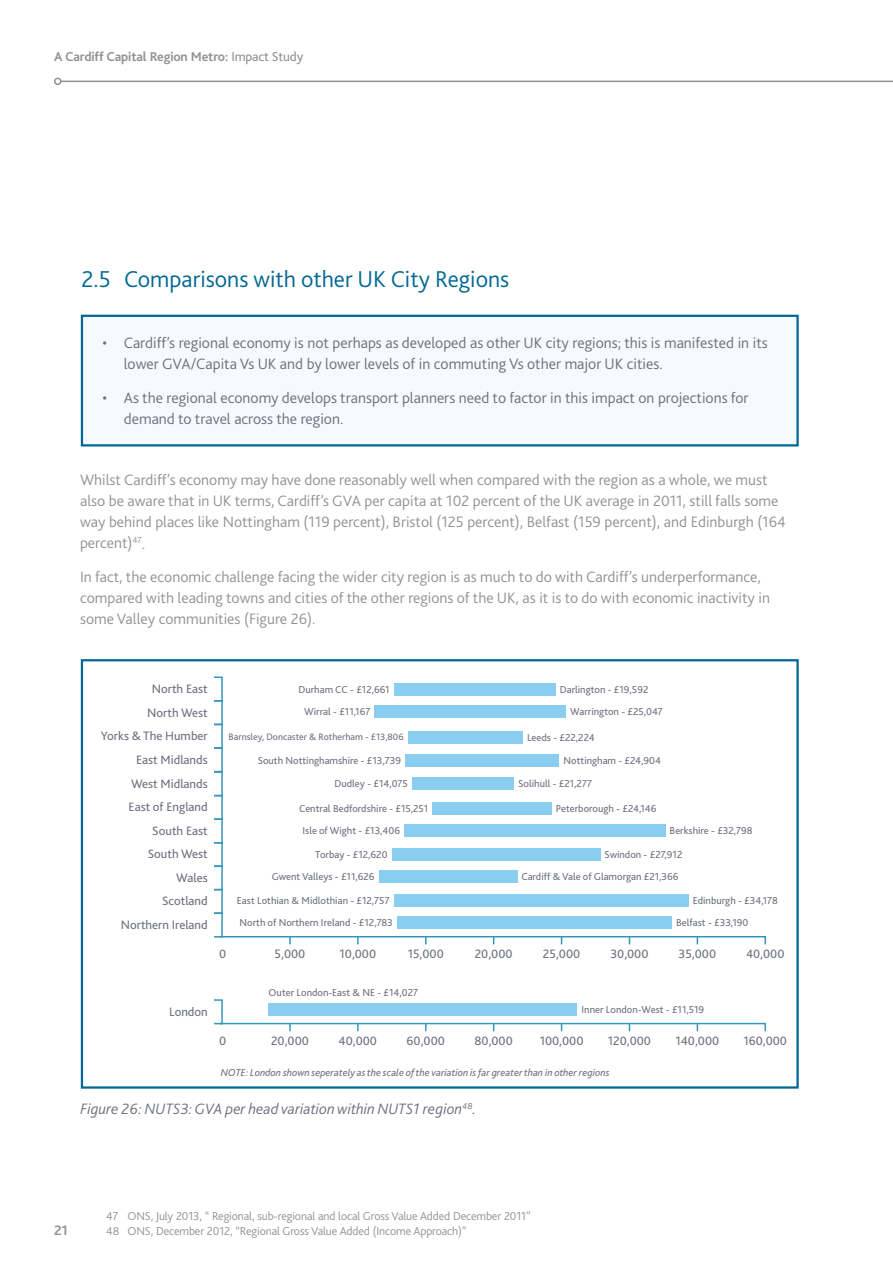
<style>
.page{position:relative;width:893px;height:1263px;background:#fff}
.page>*{position:absolute;margin:0;border:0;box-sizing:border-box;transform-origin:0 0}
.Bid_Body_Text{font:300 24px "Bliss 2";color:#006893}
.Bid_Body_Text-2{font:300 15.75px/21px "Bliss 2";color:#919295}
.t1{font:300 15.75px/21px "Bliss 2";color:#6c707c}
.Bid_Intro_text{font:italic 300 15.75px "Bliss 2";color:#6c707c}
.Bid_Intro_text-2{font:700 14.25px "Bliss 2";color:#919295}
.t2{font:700 13.5px "Bliss 2";letter-spacing:-.01em;color:#919295}
.t3{font:12.75px "Bliss 2";color:#6c707c}
.title_front{font:300 12px "Bliss 2";letter-spacing:-.01em;color:#919295}
.t4{font:10.5px "Bliss 2";color:#6c707c}
.t5{font:italic 10.5px "Bliss 2";color:#6c707c}
.t6{font:9.75px "Bliss 2";color:#6c707c}
.s1{font-weight:400}
</style>
<div class="page">
<hr style="left:61px;top:81px;width:832px;height:1px;background:#919295">
<div style="left:54px;top:78px;width:8px;height:7px;border:2px solid #919295;border-radius:50%"></div>
<div style="left:81px;top:315px;width:718px;height:131px;background:#f4fafd;border:2px solid #006893"></div>
<div style="left:191px;top:676px;width:32px;height:26px;border:2px solid #3596ba"></div>
<div style="left:191px;top:700px;width:32px;height:25px;border:2px solid #3596ba"></div>
<div style="left:191px;top:724px;width:32px;height:25px;border:2px solid #3596ba"></div>
<div style="left:191px;top:747px;width:32px;height:25px;border:2px solid #3596ba"></div>
<div style="left:191px;top:771px;width:32px;height:25px;border:2px solid #3596ba"></div>
<div style="left:191px;top:795px;width:32px;height:25px;border:2px solid #3596ba"></div>
<div style="left:191px;top:818px;width:32px;height:25px;border:2px solid #3596ba"></div>
<div style="left:191px;top:842px;width:32px;height:25px;border:2px solid #3596ba"></div>
<div style="left:191px;top:865px;width:32px;height:25px;border:2px solid #3596ba"></div>
<div style="left:191px;top:889px;width:32px;height:25px;border:2px solid #3596ba"></div>
<div style="left:191px;top:912px;width:32px;height:25px;border:2px solid #3596ba"></div>
<div style="left:180px;top:674px;width:34px;height:266px;background:#fff"></div>
<svg style="left:218px;top:935px;width:548px;height:10px"></svg>
<div style="left:375px;top:705px;width:191px;height:13px;background:#89cef1"></div>
<div style="left:408px;top:731px;width:115px;height:12px;background:#89cef1"></div>
<div style="left:405px;top:754px;width:154px;height:13px;background:#89cef1"></div>
<div style="left:412px;top:777px;width:102px;height:13px;background:#89cef1"></div>
<div style="left:433px;top:802px;width:119px;height:13px;background:#89cef1"></div>
<div style="left:404px;top:824px;width:261px;height:13px;background:#89cef1"></div>
<div style="left:392px;top:848px;width:208px;height:13px;background:#89cef1"></div>
<div style="left:379px;top:870px;width:138px;height:13px;background:#89cef1"></div>
<div style="left:394px;top:894px;width:295px;height:13px;background:#89cef1"></div>
<div style="left:397px;top:916px;width:275px;height:13px;background:#89cef1"></div>
<div style="left:394px;top:683px;width:162px;height:12px;background:#89cef1"></div>
<div style="left:191px;top:999px;width:32px;height:25px;border:2px solid #3596ba"></div>
<div style="left:180px;top:993px;width:34px;height:34px;background:#fff"></div>
<svg style="left:218px;top:1022px;width:548px;height:10px"></svg>
<div style="left:269px;top:1003px;width:308px;height:13px;background:#89cef1"></div>
<div style="left:81px;top:659px;width:718px;height:430px;border:2px solid #006893"></div>
<p class="t2" style="left:54px;top:48px;width:251px">A Cardiff Capital Region Metro: <span class="s1">Impact Study</span></p>
<p class="Bid_Body_Text" style="left:82px;top:264px;width:429px">2.5 Comparisons with other UK City Regions</p>
<p class="t1" style="left:124px;top:332px;width:646px;text-indent:-21px">• Cardiff’s regional economy is not perhaps as developed as other UK city regions; this is manifested in its lower GVA/Capita Vs UK and by lower levels of in commuting Vs other major UK cities.</p>
<p class="t1" style="left:124px;top:386px;width:626px;text-indent:-21px">• As the regional economy develops transport planners need to factor in this impact on projections for demand to travel across the region.</p>
<p class="Bid_Body_Text-2" style="left:80px;top:469px;width:707px">Whilst Cardiff’s economy may have done reasonably well when compared with the region as a whole, we must also be aware that in UK terms, Cardiff’s GVA per capita at 102 percent of the UK average in 2011, still falls some way behind places like Nottingham (119 percent), Bristol (125 percent), Belfast (159 percent), and Edinburgh (164 percent)<sup>47</sup>.</p>
<p class="Bid_Body_Text-2" style="left:80px;top:566px;width:691px">In fact, the economic challenge facing the wider city region is as much to do with Cardiff’s underperformance, compared with leading towns and cities of the other regions of the UK, as it is to do with economic inactivity in some Valley communities (Figure 26).</p>
<p class="t3" style="left:152px;top:681px;width:58px">North East</p>
<p class="t3" style="left:147px;top:704px;width:62px">North West</p>
<p class="t3" style="left:101px;top:728px;width:108px">Yorks &amp; The Humber</p>
<p class="t3" style="left:136px;top:751px;width:73px">East Midlands</p>
<p class="t3" style="left:131px;top:775px;width:78px">West Midlands</p>
<p class="t3" style="left:129px;top:799px;width:81px">East of England</p>
<p class="t3" style="left:152px;top:823px;width:57px">South East</p>
<p class="t3" style="left:148px;top:846px;width:62px">South West</p>
<p class="t3" style="left:176px;top:869px;width:33px">Wales</p>
<p class="t3" style="left:162px;top:893px;width:47px">Scotland</p>
<p class="t3" style="left:121px;top:917px;width:89px">Northern Ireland</p>
<p class="t3" style="left:169px;top:1003px;width:40px">London</p>
<p class="t4" style="left:298px;top:682px;width:93px">Durham CC - £12,661</p>
<p class="t4" style="left:304px;top:705px;width:68px">Wirral - £11,167</p>
<p class="t6" style="left:229px;top:731px;width:177px">Barnsley, Doncaster &amp; Rotherham - £13,806</p>
<p class="t4" style="left:258px;top:754px;width:145px">South Nottinghamshire - £13,739</p>
<p class="t4" style="left:334px;top:777px;width:75px">Dudley - £14,075</p>
<p class="t4" style="left:299px;top:802px;width:131px">Central Bedfordshire - £15,251</p>
<p class="t4" style="left:303px;top:824px;width:99px">Isle of Wight - £13,406</p>
<p class="t4" style="left:315px;top:848px;width:74px">Torbay - £12,620</p>
<p class="t4" style="left:272px;top:870px;width:104px">Gwent Valleys - £11,626</p>
<p class="t4" style="left:237px;top:894px;width:154px">East Lothian &amp; Midlothian - £12,757</p>
<p class="t4" style="left:240px;top:916px;width:155px">North of Northern Ireland - £12,783</p>
<p class="t4" style="left:560px;top:682px;width:90px">Darlington - £19,592</p>
<p class="t4" style="left:570px;top:705px;width:94px">Warrington - £25,047</p>
<p class="t4" style="left:527px;top:731px;width:69px">Leeds - £22,224</p>
<p class="t4" style="left:564px;top:754px;width:99px">Nottingham - £24,904</p>
<p class="t4" style="left:518px;top:777px;width:75px">Solihull - £21,277</p>
<p class="t4" style="left:556px;top:802px;width:102px">Peterborough - £24,146</p>
<p class="t4" style="left:670px;top:824px;width:84px">Berkshire - £32,798</p>
<p class="t4" style="left:604px;top:848px;width:79px">Swindon - £27,912</p>
<p class="t4" style="left:521px;top:870px;width:159px">Cardiff &amp; Vale of Glamorgan £21,366</p>
<p class="t4" style="left:693px;top:894px;width:87px">Edinburgh - £34,178</p>
<p class="t4" style="left:676px;top:916px;width:74px">Belfast - £33,190</p>
<p class="t3" style="left:219px;top:946px;width:9px">0</p>
<p class="t3" style="left:275px;top:946px;width:32px">5,000</p>
<p class="t3" style="left:340px;top:946px;width:38px">10,000</p>
<p class="t3" style="left:408px;top:946px;width:38px">15,000</p>
<p class="t3" style="left:475px;top:946px;width:39px">20,000</p>
<p class="t3" style="left:543px;top:946px;width:39px">25,000</p>
<p class="t3" style="left:610px;top:946px;width:40px">30,000</p>
<p class="t3" style="left:679px;top:946px;width:39px">35,000</p>
<p class="t3" style="left:746px;top:946px;width:40px">40,000</p>
<p class="t4" style="left:269px;top:986px;width:151px">Outer London-East &amp; NE - £14,027</p>
<p class="t4" style="left:582px;top:1003px;width:124px">Inner London-West - £11,519</p>
<p class="t3" style="left:219px;top:1033px;width:9px">0</p>
<p class="t3" style="left:271px;top:1033px;width:39px">20,000</p>
<p class="t3" style="left:339px;top:1033px;width:40px">40,000</p>
<p class="t3" style="left:407px;top:1033px;width:40px">60,000</p>
<p class="t3" style="left:474px;top:1033px;width:40px">80,000</p>
<p class="t3" style="left:540px;top:1033px;width:45px">100,000</p>
<p class="t3" style="left:608px;top:1033px;width:45px">120,000</p>
<p class="t3" style="left:675px;top:1033px;width:45px">140,000</p>
<p class="t3" style="left:743px;top:1033px;width:45px">160,000</p>
<p class="t5" style="left:221px;top:1066px;width:390px">NOTE: London shown seperately as the scale of the variation is far greater than in other regions</p>
<p class="Bid_Intro_text" style="left:80px;top:1099px;width:397px">Figure 26: NUTS3: GVA per head variation within NUTS1 region<sup>48</sup>.</p>
<p class="Bid_Intro_text-2" style="left:54px;top:1221px;width:15px">21</p>
<p class="title_front" style="left:106px;top:1208px;width:426px">47 ONS, July 2013, “ Regional, sub-regional and local Gross Value Added December 2011”</p>
<p class="title_front" style="left:106px;top:1223px;width:362px">48 ONS, December 2012, “Regional Gross Value Added (Income Approach)”</p>
</div>
